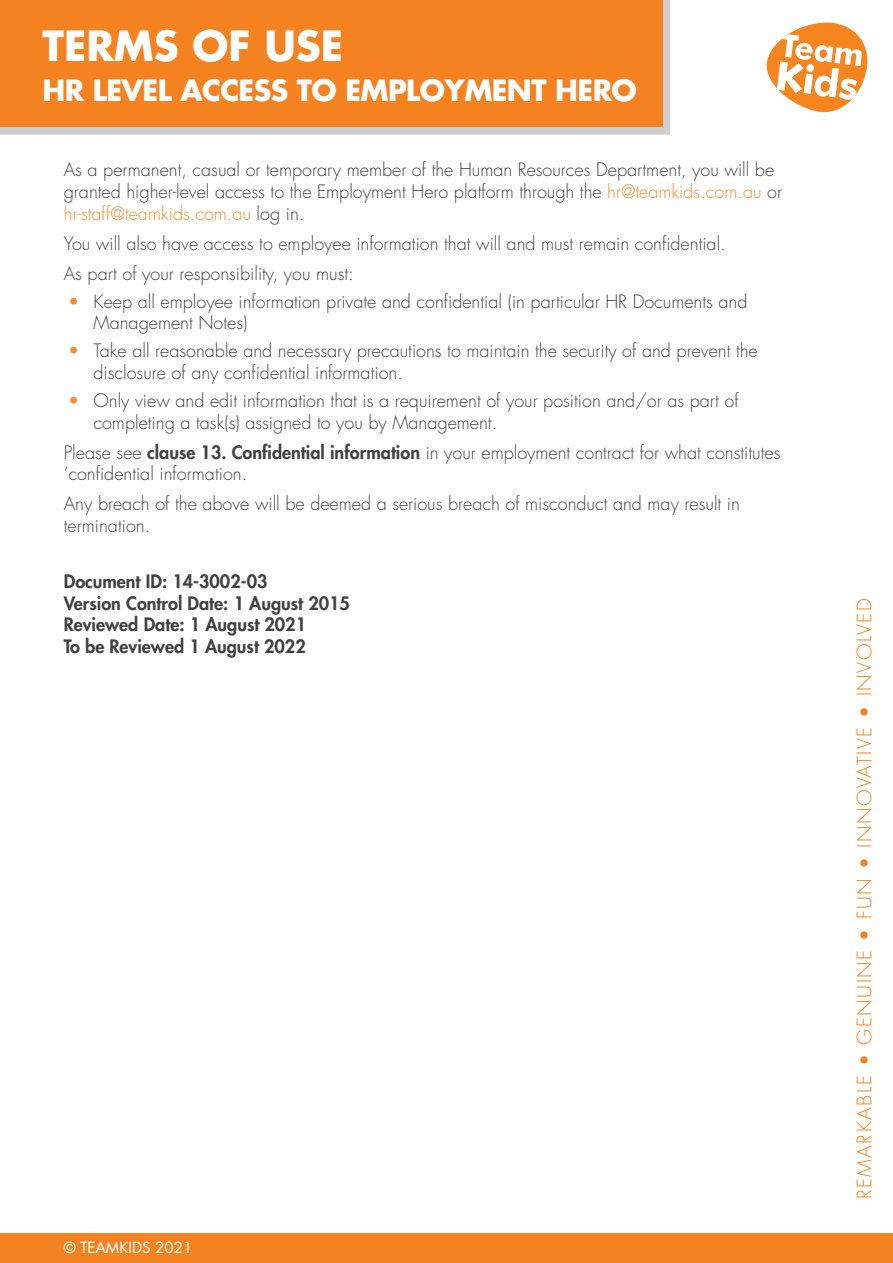
<style>
.page{position:relative;width:893px;height:1263px;background:#fff}
.page>*{position:absolute;margin:0;border:0;box-sizing:border-box;transform-origin:0 0}
.t1{font:700 40.5px "Futura Std";color:#fff}
.t2{font:700 28.5px "Futura Std";letter-spacing:-.02em;color:#fff}
.t3{font:300 19.5px "Futura Std";letter-spacing:.08em;color:#f58220}
.Body{font:300 18px/21.6px "Futura Std";color:#414042}
.End_Info{font:800 18px "Futura Std";color:#414042}
.t4{font:15px "Futura Std";color:#fff}
.s1{color:#f78d33}
.s2{font-weight:800}
</style>
<div class="page">
<svg style="left:767px;top:23px;width:100px;height:89px"></svg>
<div style="left:0;top:0;width:670px;height:134px;background:#cdcdcd"></div>
<div style="left:0;top:0;width:663px;height:127px;background:#f58220"></div>
<div style="left:0;top:1233px;width:893px;height:30px;background:#f58220"></div>
<p class="t1" style="left:43px;top:19px;width:302px">TERMS OF USE</p>
<p class="t2" style="left:43px;top:72px;width:596px">HR LEVEL ACCESS TO EMPLOYMENT HERO</p>
<p class="Body" style="left:64px;top:160px;width:720px">As a permanent, casual or temporary member of the Human Resources Department, you will be granted higher-level access to the Employment Hero platform through the <span class="s1">hr@teamkids.com.au</span> or <span class="s1">hr-staff@teamkids.com.au</span> log in.</p>
<p class="Body" style="left:64px;top:233px;width:664px">You will also have access to employee information that will and must remain confidential.</p>
<p class="Body" style="left:64px;top:263px;width:292px">As part of your responsibility, you must:</p>
<p class="Body" style="left:94px;top:291px;width:655px;text-indent:-26px"><span class="s1">•</span> Keep all employee information private and confidential (in particular HR Documents and<br>Management Notes)</p>
<p class="Body" style="left:94px;top:341px;width:666px;text-indent:-26px"><span class="s1">•</span> Take all reasonable and necessary precautions to maintain the security of and prevent the disclosure of any confidential information.</p>
<p class="Body" style="left:94px;top:390px;width:647px;text-indent:-26px"><span class="s1">•</span> Only view and edit information that is a requirement of your position and/or as part of completing a task(s) assigned to you by Management.</p>
<p class="Body" style="left:64px;top:442px;width:718px">Please see <span class="s2">clause 13. Confidential information</span> in your employment contract for what constitutes ‘confidential information.</p>
<p class="Body" style="left:64px;top:494px;width:678px">Any breach of the above will be deemed a serious breach of misconduct and may result in termination.</p>
<p class="End_Info" style="left:64px;top:570px;width:205px">Document ID: 14-3002-03</p>
<p class="End_Info" style="left:64px;top:591px;width:288px">Version Control Date: 1 August 2015</p>
<p class="End_Info" style="left:64px;top:613px;width:244px">Reviewed Date: 1 August 2021</p>
<p class="End_Info" style="left:64px;top:635px;width:243px">To be Reviewed 1 August 2022</p>
<p class="t4" style="left:64px;top:1238px;width:130px">© TEAMKIDS 2021</p>
<p class="t3" style="left:853px;top:1199px;width:602px;rotate:-90deg">REMARKABLE • GENUINE • FUN • INNOVATIVE • INVOLVED</p>
</div>
